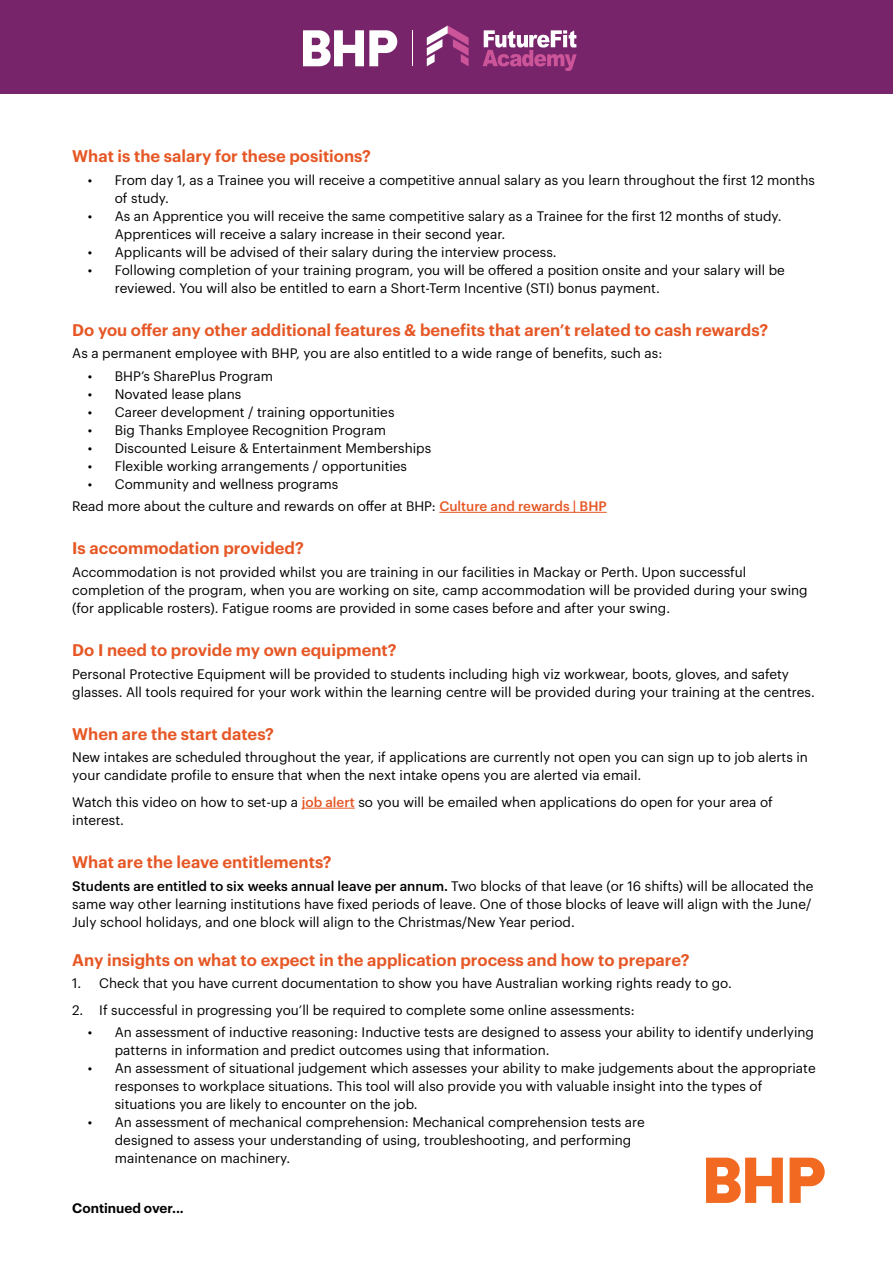
<style>
.page{position:relative;width:893px;height:1263px;background:#fff}
.page>*{position:absolute;margin:0;border:0;box-sizing:border-box;transform-origin:0 0}
.t1{font:600 16.5px "Graphik";color:#e65725}
.t2{font:13.5px/18px "Graphik";color:#000}
.t3{font:600 13.5px "Graphik";color:#000}
.s1{font-weight:500;color:#e65725}
.s2{font-weight:500}
</style>
<div class="page">
<div style="left:0;top:0;width:893px;height:94px;background:#78246b"></div>
<svg style="left:303px;top:30px;width:94px;height:36px"></svg>
<svg style="left:483px;top:30px;width:94px;height:41px"></svg>
<svg style="left:427px;top:26px;width:42px;height:40px"></svg>
<hr style="left:412px;top:30px;width:1px;height:36px;background:#fff">
<svg style="left:706px;top:1157px;width:119px;height:46px"></svg>
<hr style="left:439px;top:512px;width:168px;height:1px;background:#e65725">
<hr style="left:302px;top:808px;width:53px;height:1px;background:#e65725">
<p class="t1" style="left:72px;top:144px;width:300px">What is the salary for these positions?</p>
<p class="t2" style="left:115px;top:170px;width:702px;text-indent:-27px">• From day 1, as a Trainee you will receive a competitive annual salary as you learn throughout the first 12 months of study.</p>
<p class="t2" style="left:115px;top:206px;width:668px;text-indent:-27px">• As an Apprentice you will receive the same competitive salary as a Trainee for the first 12 months of study.<br>Apprentices will receive a salary increase in their second year.</p>
<p class="t2" style="left:88px;top:242px;width:470px">• Applicants will be advised of their salary during the interview process.</p>
<p class="t2" style="left:115px;top:260px;width:671px;text-indent:-27px">• Following completion of your training program, you will be offered a position onsite and your salary will be reviewed. You will also be entitled to earn a Short-Term Incentive (STI) bonus payment.</p>
<p class="t1" style="left:72px;top:318px;width:697px">Do you offer any other additional features &amp; benefits that aren’t related to cash rewards?</p>
<p class="t2" style="left:72px;top:343px;width:592px">As a permanent employee with BHP, you are also entitled to a wide range of benefits, such as:</p>
<p class="t2" style="left:88px;top:366px;width:187px">• BHP’s SharePlus Program</p>
<p class="t2" style="left:88px;top:384px;width:155px">• Novated lease plans</p>
<p class="t2" style="left:88px;top:402px;width:308px">• Career development / training opportunities</p>
<p class="t2" style="left:88px;top:420px;width:300px">• Big Thanks Employee Recognition Program</p>
<p class="t2" style="left:88px;top:438px;width:345px">• Discounted Leisure &amp; Entertainment Memberships</p>
<p class="t2" style="left:88px;top:456px;width:321px">• Flexible working arrangements / opportunities</p>
<p class="t2" style="left:72px;top:471px;width:536px;line-height:22.2px;text-indent:16px">• Community and wellness programs<br>Read more about the culture and rewards on offer at BHP: <span class="s1">Culture and rewards | BHP</span></p>
<p class="t1" style="left:72px;top:536px;width:233px">Is accommodation provided?</p>
<p class="t2" style="left:72px;top:562px;width:737px">Accommodation is not provided whilst you are training in our facilities in Mackay or Perth. Upon successful completion of the program, when you are working on site, camp accommodation will be provided during your swing (for applicable rosters). Fatigue rooms are provided in some cases before and after your swing.</p>
<p class="t1" style="left:72px;top:638px;width:326px">Do I need to provide my own equipment?</p>
<p class="t2" style="left:72px;top:663px;width:744px">Personal Protective Equipment will be provided to students including high viz workwear, boots, gloves, and safety glasses. All tools required for your work within the learning centre will be provided during your training at the centres.</p>
<p class="t1" style="left:72px;top:721px;width:203px">When are the start dates?</p>
<p class="t2" style="left:72px;top:747px;width:737px">New intakes are scheduled throughout the year, if applications are currently not open you can sign up to job alerts in your candidate profile to ensure that when the next intake opens you are alerted via email.</p>
<p class="t2" style="left:72px;top:792px;width:702px">Watch this video on how to set-up a <span class="s1">job alert</span> so you will be emailed when applications do open for your area of interest.</p>
<p class="t1" style="left:72px;top:850px;width:261px">What are the leave entitlements?</p>
<p class="t2" style="left:72px;top:875px;width:743px"><span class="s2">Students are entitled to six weeks annual leave per annum.</span> Two blocks of that leave (or 16 shifts) will be allocated the same way other learning institutions have fixed periods of leave. One of those blocks of leave will align with the June/<br>July school holidays, and one block will align to the Christmas/New Year period.</p>
<p class="t1" style="left:72px;top:947px;width:619px">Any insights on what to expect in the application process and how to prepare?</p>
<p class="t2" style="left:72px;top:973px;width:661px">1. Check that you have current documentation to show you have Australian working rights ready to go.</p>
<p class="t2" style="left:72px;top:999px;width:564px">2. If successful in progressing you’ll be required to complete some online assessments:</p>
<p class="t2" style="left:115px;top:1022px;width:701px;text-indent:-27px">• An assessment of inductive reasoning: Inductive tests are designed to assess your ability to identify underlying patterns in information and predict outcomes using that information.</p>
<p class="t2" style="left:115px;top:1058px;width:702px;text-indent:-27px">• An assessment of situational judgement which assesses your ability to make judgements about the appropriate responses to workplace situations. This tool will also provide you with valuable insight into the types of situations you are likely to encounter on the job.</p>
<p class="t2" style="left:115px;top:1112px;width:531px;text-indent:-27px">• An assessment of mechanical comprehension: Mechanical comprehension tests are designed to assess your understanding of using, troubleshooting, and performing maintenance on machinery.</p>
<p class="t3" style="left:72px;top:1198px;width:113px">Continued over...</p>
</div>
